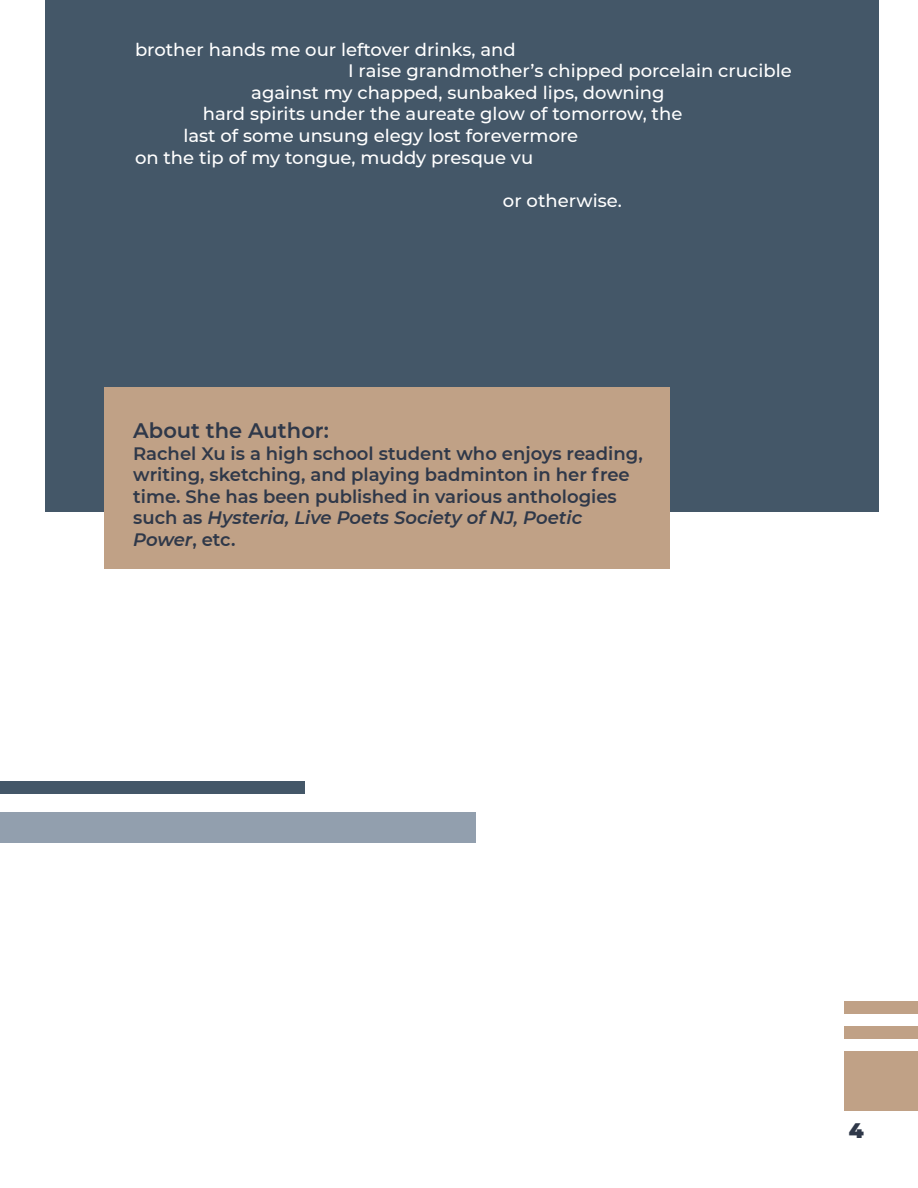
<style>
.page{position:relative;width:918px;height:1188px;background:#fff}
.page>*{position:absolute;margin:0;border:0;box-sizing:border-box;transform-origin:0 0}
.t1{font:600 21px "Montserrat";color:#2f3849}
.t2{font:900 21px "Montserrat";color:#2f3849}
.t3{font:500 18px "Montserrat";color:#fff}
.t4{font:600 18px/21.6px "Montserrat";color:#2f3849}
.s1{font-style:italic}
</style>
<div class="page">
<div style="left:45px;top:0;width:833px;height:511px;background:#445768"></div>
<div style="left:104px;top:387px;width:566px;height:182px;background:#c0a186"></div>
<div style="left:844px;top:1001px;width:74px;height:12px;background:#c0a186"></div>
<div style="left:844px;top:1026px;width:74px;height:13px;background:#c0a186"></div>
<div style="left:844px;top:1051px;width:74px;height:60px;background:#c0a186"></div>
<div style="left:0;top:812px;width:475px;height:30px;background:#929fae"></div>
<div style="left:0;top:781px;width:304px;height:13px;background:#445768"></div>
<p class="t3" style="left:135px;top:37px;width:382px">brother hands me our leftover drinks, and</p>
<p class="t3" style="left:348px;top:58px;width:445px">I raise grandmother’s chipped porcelain crucible</p>
<p class="t3" style="left:251px;top:80px;width:415px">against my chapped, sunbaked lips, downing</p>
<p class="t3" style="left:203px;top:101px;width:481px">hard spirits under the aureate glow of tomorrow, the</p>
<p class="t3" style="left:183px;top:123px;width:396px">last of some unsung elegy lost forevermore</p>
<p class="t3" style="left:135px;top:145px;width:400px">on the tip of my tongue, muddy presque vu</p>
<p class="t3" style="left:503px;top:188px;width:120px">or otherwise.</p>
<p class="t1" style="left:133px;top:416px;width:197px">About the Author:</p>
<p class="t4" style="left:133px;top:442px;width:511px">Rachel Xu is a high school student who enjoys reading, writing, sketching, and playing badminton in her free time. She has been published in various anthologies such as <span class="s1">Hysteria, Live Poets Society of NJ, Poetic Power</span>, etc.</p>
<p class="t2" style="left:849px;top:1115px;width:16px">4</p>
</div>
